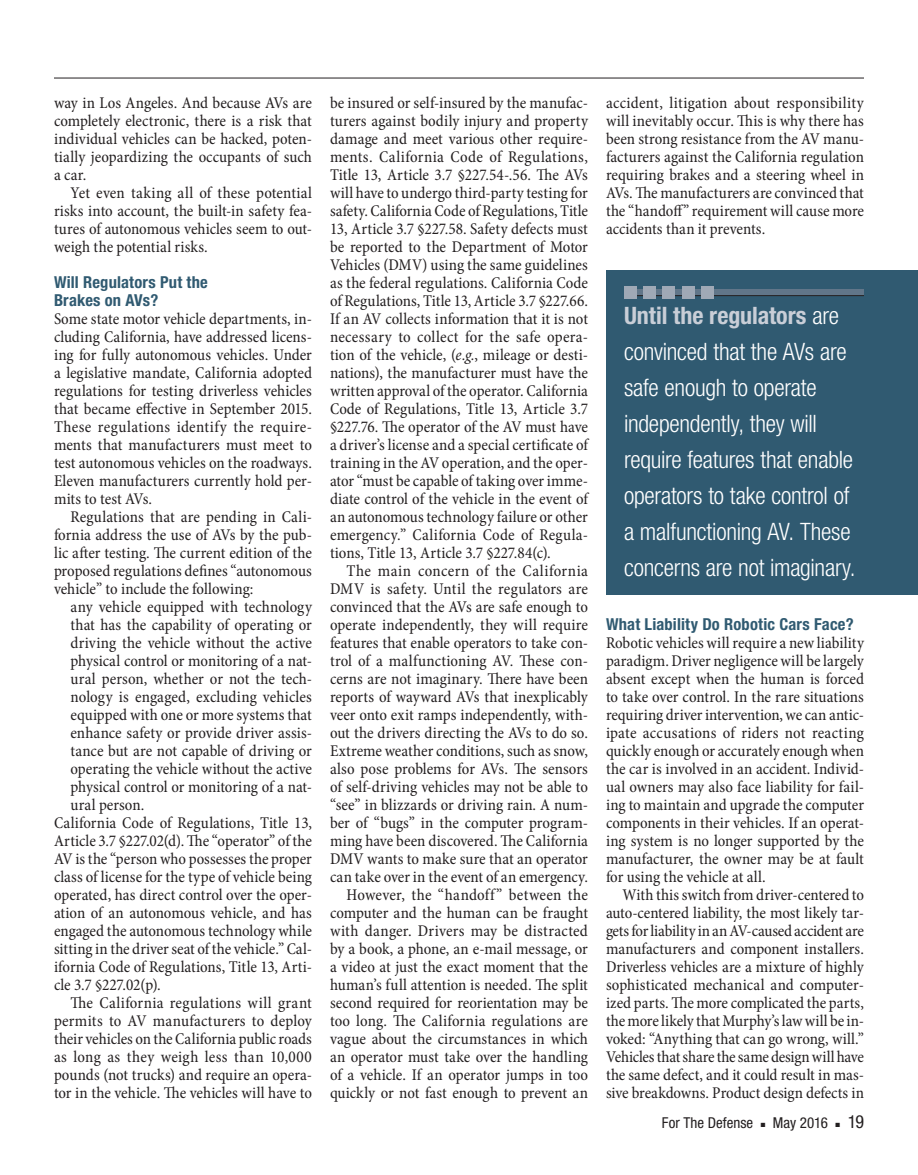
<style>
.page{position:relative;width:918px;height:1175px;background:#fff}
.page>*{position:absolute;margin:0;border:0;box-sizing:border-box;transform-origin:0 0}
.pullout_RH_block{font:300 condensed 24px/36px "Helvetica Neue";letter-spacing:-.01em;color:#fff}
.t1{font:condensed 18px "Helvetica Neue";color:#231f20}
.body_para_ind{font:condensed 16.5px/18px "Minion Pro";color:#231f20;text-align:justify}
.body_no_ind{font:condensed 16.5px/18px "Minion Pro";color:#231f20;text-align:justify}
.body_para_ind_tighte{font:condensed 16.5px/18px "Minion Pro";letter-spacing:-.005em;color:#231f20;text-align:justify}
.body_blockquote_1{font:condensed 16.5px/18px "Minion Pro";letter-spacing:-.005em;color:#231f20;text-align:justify}
.subhead_1{font:700 condensed 16.5px/18px "Helvetica Neue";letter-spacing:.01em;color:#305a71}
.t2{font:condensed 15px "Helvetica Neue";color:#231f20}
.s1{font-style:italic}
.s2{font-weight:700;color:#c9ced7}
</style>
<div class="page">
<hr style="left:54px;top:78px;width:810px;height:1px;background:#231f20">
<div style="left:606px;top:270px;width:312px;height:324px;background:#305a71"></div>
<div style="left:624px;top:290px;width:240px;height:6px;background:#617689"></div>
<hr style="left:624px;top:295px;width:240px;height:1px;background:#231f20">
<div style="left:624px;top:286px;width:12px;height:13px;background:#9fa9b6"></div>
<div style="left:643px;top:286px;width:13px;height:13px;background:#9fa9b6"></div>
<div style="left:663px;top:286px;width:12px;height:13px;background:#9fa9b6"></div>
<div style="left:682px;top:286px;width:13px;height:13px;background:#9fa9b6"></div>
<div style="left:702px;top:286px;width:12px;height:13px;background:#9fa9b6"></div>
<p class="body_para_ind" style="left:54px;top:94px;width:260px">way in Los Angeles. And because AVs are completely electronic, there is a risk that individual vehicles can be hacked, poten&shy;tially jeopardizing the occupants of such a car.</p>
<p class="body_para_ind" style="left:54px;top:184px;width:260px;text-indent:16px">Yet even taking all of these potential risks into account, the built-in safety fea&shy;tures of autonomous vehicles seem to out&shy;weigh the potential risks.</p>
<p class="subhead_1" style="left:54px;top:273px;width:155px">Will Regulators Put the<br>Brakes on AVs?</p>
<p class="body_no_ind" style="left:54px;top:310px;width:260px">Some state motor vehicle departments, in&shy;cluding California, have addressed licens&shy;ing for fully autonomous vehicles. Under a legislative mandate, California adopted regulations for testing driverless vehicles that became effective in September 2015.<br>These regulations identify the require&shy;ments that manufacturers must meet to test autonomous vehicles on the roadways.<br>Eleven manufacturers currently hold per&shy;mits to test AVs.</p>
<p class="body_para_ind" style="left:54px;top:508px;width:260px;text-indent:16px">Regulations that are pending in Cali&shy;fornia address the use of AVs by the pub&shy;lic after testing. The current edition of the proposed regulations defines “autonomous vehicle” to include the following:</p>
<p class="body_blockquote_1" style="left:70px;top:598px;width:243px">any vehicle equipped with technology that has the capability of operating or driving the vehicle without the active physical control or monitoring of a nat&shy;ural person, whether or not the tech&shy;nology is engaged, excluding vehicles equipped with one or more systems that enhance safety or provide driver assis&shy;tance but are not capable of driving or operating the vehicle without the active physical control or monitoring of a nat&shy;ural person.</p>
<p class="body_no_ind" style="left:54px;top:814px;width:260px">California Code of Regulations, Title 13, Article 3.7 §227.02(d). The “operator” of the AV is the “person who possesses the proper class of license for the type of vehicle being operated, has direct control over the oper&shy;ation of an autonomous vehicle, and has engaged the autonomous technology while sitting in the driver seat of the vehicle.” Cal&shy;ifornia Code of Regulations, Title 13, Arti&shy;cle 3.7 §227.02(p).</p>
<p class="body_para_ind" style="left:54px;top:994px;width:260px;text-indent:16px">The California regulations will grant permits to AV manufacturers to deploy their vehicles on the California public roads as long as they weigh less than 10,000 pounds (not trucks) and require an opera&shy;tor in the vehicle. The vehicles will have to</p>
<p class="body_para_ind" style="left:330px;top:94px;width:260px">be insured or self-insured by the manufac&shy;turers against bodily injury and property damage and meet various other require&shy;ments. California Code of Regulations, Title 13, Article 3.7 §227.54-.56. The AVs will have to undergo third-party testing for safety. California Code of Regulations, Title 13, Article 3.7 §227.58. Safety defects must be reported to the Department of Motor Vehicles (DMV) using the same guidelines as the federal regulations. California Code of Regulations, Title 13, Article 3.7 §227.66.<br>If an AV collects information that it is not necessary to collect for the safe opera&shy;tion of the vehicle, (<span class="s1">e.g.</span>, mileage or desti&shy;nations), the manufacturer must have the written approval of the operator. California Code of Regulations, Title 13, Article 3.7 §227.76. The operator of the AV must have a driver’s license and a special certificate of training in the AV operation, and the oper&shy;ator “must be capable of taking over imme&shy;diate control of the vehicle in the event of an autonomous technology failure or other emergency.” California Code of Regula&shy;tions, Title 13, Article 3.7 §227.84(c).</p>
<p class="body_para_ind" style="left:330px;top:562px;width:260px;text-indent:16px">The main concern of the California DMV is safety. Until the regulators are convinced that the AVs are safe enough to operate independently, they will require features that enable operators to take con&shy;trol of a malfunctioning AV. These con&shy;cerns are not imaginary. There have been reports of wayward AVs that inexplicably veer onto exit ramps independently, with&shy;out the drivers directing the AVs to do so.<br>Extreme weather conditions, such as snow, also pose problems for AVs. The sensors of self-driving vehicles may not be able to “see” in blizzards or driving rain. A num&shy;ber of “bugs” in the computer program&shy;ming have been discovered. The California DMV wants to make sure that an operator can take over in the event of an emergency.</p>
<p class="body_para_ind" style="left:330px;top:886px;width:260px;text-indent:16px">However, the “handoff” between the computer and the human can be fraught with danger. Drivers may be distracted by a book, a phone, an e-mail message, or a video at just the exact moment that the human’s full attention is needed. The split second required for reorientation may be too long. The California regulations are vague about the circumstances in which an operator must take over the handling of a vehicle. If an operator jumps in too quickly or not fast enough to prevent an</p>
<p class="body_para_ind" style="left:606px;top:94px;width:260px">accident, litigation about responsibility will inevitably occur. This is why there has been strong resistance from the AV manu&shy;facturers against the California regulation requiring brakes and a steering wheel in AVs. The manufacturers are convinced that the “handoff” requirement will cause more accidents than it prevents.</p>
<p class="pullout_RH_block" style="left:624px;top:297px;width:233px"><span class="s2">Until the regulators</span> are convinced that the AVs are safe enough to operate independently, they will require features that enable operators to take control of a malfunctioning AV. These concerns are not imaginary.</p>
<p class="subhead_1" style="left:606px;top:615px;width:249px">What Liability Do Robotic Cars Face?</p>
<p class="body_no_ind" style="left:606px;top:634px;width:260px">Robotic vehicles will require a new liability paradigm. Driver negligence will be largely absent except when the human is forced to take over control. In the rare situations requiring driver intervention, we can antic&shy;ipate accusations of riders not reacting quickly enough or accurately enough when the car is involved in an accident. Individ&shy;ual owners may also face liability for fail&shy;ing to maintain and upgrade the computer components in their vehicles. If an operat&shy;ing system is no longer supported by the manufacturer, the owner may be at fault for using the vehicle at all.</p>
<p class="body_para_ind_tighte" style="left:606px;top:886px;width:260px;text-indent:16px">With this switch from driver-centered to auto-centered liability, the most likely tar&shy;gets for liability in an AV-caused accident are manufacturers and component installers.<br>Driverless vehicles are a mixture of highly sophisticated mechanical and computer&shy;ized parts. The more complicated the parts, the more likely that Murphy’s law will be in&shy;voked: “Anything that can go wrong, will.” Vehicles that share the same design will have the same defect, and it could result in mas&shy;sive breakdowns. Product design defects in</p>
<p class="t2" style="left:662px;top:1114px;width:93px">For The Defense</p>
<p class="t2" style="left:761px;top:1114px;width:69px">■ May 2016</p>
<p class="t1" style="left:836px;top:1111px;width:30px">■ 19</p>
</div>
